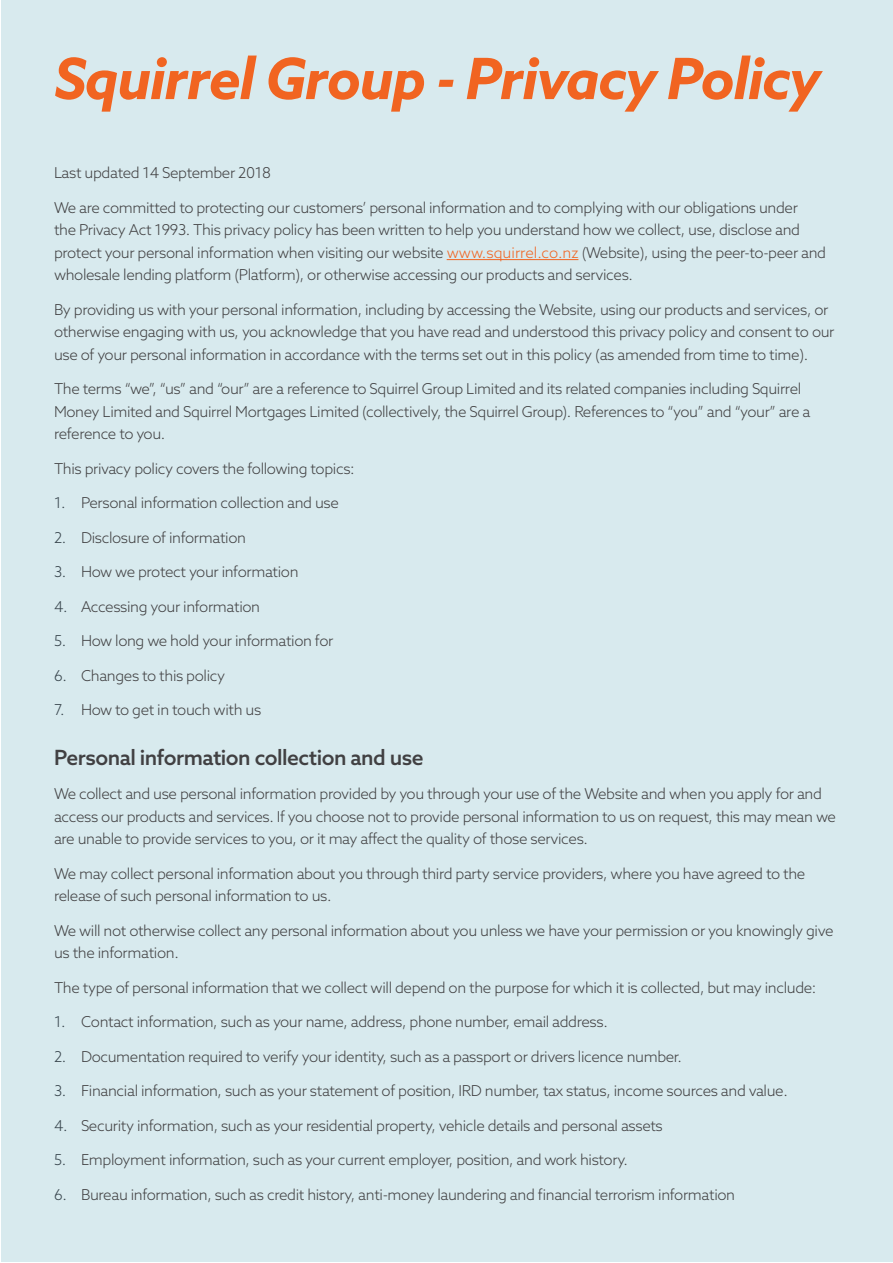
<style>
.page{position:relative;width:893px;height:1263px;background:#fff}
.page>*{position:absolute;margin:0;border:0;box-sizing:border-box;transform-origin:0 0}
.t1{font:italic 700 57px "Azo Sans";letter-spacing:-.025em;color:#f16421}
.t2{font:500 21px "Azo Sans";letter-spacing:-.025em;color:#414042}
.t3{font:300 15px/22.5px "Azo Sans";letter-spacing:-.025em;color:#414042}
.s1{color:#f16421}
.s2{color:#38454d}
</style>
<div class="page">
<div style="left:1px;top:1px;width:891px;height:1261px;background:#d8eaee"></div>
<hr style="left:447px;top:259px;width:131px;height:1px;background:#f16421">
<h1 class="t1" style="left:54px;top:41px;width:768px">Squirrel Group - Privacy Policy</h1>
<p class="t3" style="left:54px;top:162px;width:218px">Last updated 14 September 2018</p>
<p class="t3" style="left:54px;top:196px;width:774px">We are committed to protecting our customers’ personal information and to complying with our obligations under<br>the Privacy Act 1993. This privacy policy has been written to help you understand how we collect, use, disclose and protect your personal information when visiting our website <span class="s1">www.squirrel.co.nz</span> (Website), using the peer-to-peer and wholesale lending platform (Platform), or otherwise accessing our products and services.</p>
<p class="t3" style="left:54px;top:298px;width:782px">By providing us with your personal information, including by accessing the Website, using our products and services, or otherwise engaging with us, you acknowledge that you have read and understood this privacy policy and consent to our use of your personal information in accordance with the terms set out in this policy (as amended from time to time).</p>
<p class="t3" style="left:54px;top:378px;width:758px">The terms “we”, “us” and “our” are a reference to Squirrel Group Limited and its related companies including Squirrel<br>Money Limited and Squirrel Mortgages Limited (collectively, the Squirrel Group). References to “you” and “your” are a reference to you.</p>
<p class="t3" style="left:54px;top:457px;width:302px">This privacy policy covers the following topics:</p>
<p class="t3" style="left:54px;top:492px;width:286px"><span class="s2">1.</span> Personal information collection and use</p>
<p class="t3" style="left:54px;top:526px;width:193px"><span class="s2">2.</span> Disclosure of information</p>
<p class="t3" style="left:54px;top:561px;width:246px"><span class="s2">3.</span> How we protect your information</p>
<p class="t3" style="left:54px;top:595px;width:208px"><span class="s2">4.</span> Accessing your information</p>
<p class="t3" style="left:54px;top:630px;width:281px"><span class="s2">5.</span> How long we hold your information for</p>
<p class="t3" style="left:54px;top:664px;width:173px"><span class="s2">6.</span> Changes to this policy</p>
<p class="t3" style="left:54px;top:699px;width:209px"><span class="s2">7.</span> How to get in touch with us</p>
<h2 class="t2" style="left:54px;top:743px;width:371px">Personal information collection and use</h2>
<p class="t3" style="left:54px;top:783px;width:783px">We collect and use personal information provided by you through your use of the Website and when you apply for and access our products and services. If you choose not to provide personal information to us on request, this may mean we are unable to provide services to you, or it may affect the quality of those services.</p>
<p class="t3" style="left:54px;top:862px;width:753px">We may collect personal information about you through third party service providers, where you have agreed to the release of such personal information to us.</p>
<p class="t3" style="left:54px;top:919px;width:781px">We will not otherwise collect any personal information about you unless we have your permission or you knowingly give us the information.</p>
<p class="t3" style="left:54px;top:976px;width:764px">The type of personal information that we collect will depend on the purpose for which it is collected, but may include:</p>
<p class="t3" style="left:54px;top:1011px;width:555px"><span class="s2">1.</span> Contact information, such as your name, address, phone number, email address.</p>
<p class="t3" style="left:54px;top:1045px;width:629px"><span class="s2">2.</span> Documentation required to verify your identity, such as a passport or drivers licence number.</p>
<p class="t3" style="left:54px;top:1080px;width:735px"><span class="s2">3.</span> Financial information, such as your statement of position, IRD number, tax status, income sources and value.</p>
<p class="t3" style="left:54px;top:1114px;width:610px"><span class="s2">4.</span> Security information, such as your residential property, vehicle details and personal assets</p>
<p class="t3" style="left:54px;top:1149px;width:576px"><span class="s2">5.</span> Employment information, such as your current employer, position, and work history.</p>
<p class="t3" style="left:54px;top:1183px;width:683px"><span class="s2">6.</span> Bureau information, such as credit history, anti-money laundering and financial terrorism information</p>
</div>
